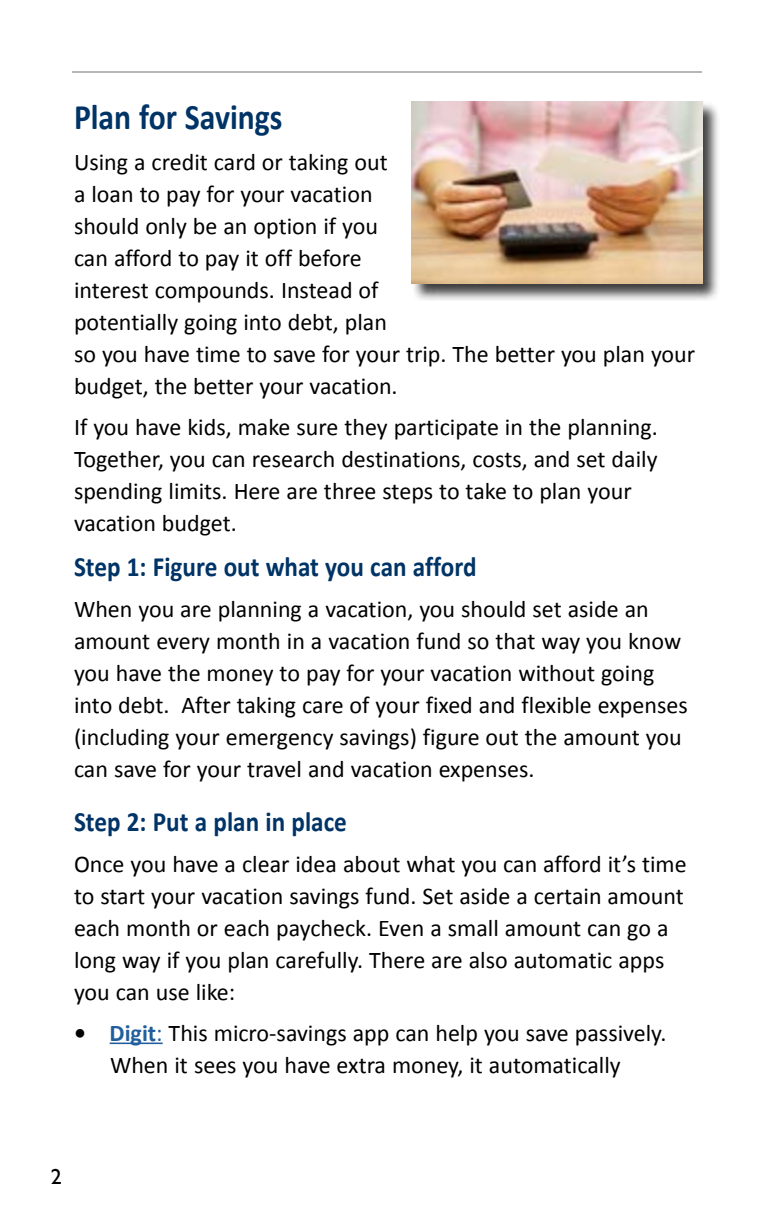
<style>
.page{position:relative;width:774px;height:1224px;background:#fff}
.page>*{position:absolute;margin:0;border:0;box-sizing:border-box;transform-origin:0 0}
.t1{font:700 36px "Calibri";color:#036;scale:.88 1}
.t2{font:700 28px "Calibri";color:#036;scale:.9 1}
.t3{font:24px/32px "Calibri";color:#000}
.t4{font:22px "Gill Sans Std";color:#000}
.s1{font-weight:700}
.s2{font-weight:700;color:#215e9e}
.s3{color:#215e9e}
</style>
<div class="page">
<hr style="left:72px;top:72px;width:630px;height:1px;background:#6d6e71">
<hr style="left:110px;top:1043px;width:53px;height:1px;background:#215e9e">
<div style="left:412px;top:101px;width:308px;height:200px;background:#000;opacity:.75"></div>
<img style="left:412px;top:102px;width:290px;height:182px">
<h1 class="t1" style="left:74px;top:91px;width:238px">Plan for Savings</h1>
<p class="t3" style="left:74px;top:145px;width:623px">Using a credit card or taking out<br>a loan to pay for your vacation<br>should only be an option if you<br>can afford to pay it off before<br>interest compounds. Instead of<br>potentially going into debt, plan<br>so you have time to save for your trip. The better you plan your budget, the better your vacation.</p>
<p class="t3" style="left:74px;top:410px;width:585px">If you have kids, make sure they participate in the planning.<br>Together, you can research destinations, costs, and set daily spending limits. Here are three steps to take to plan your vacation budget.</p>
<p class="t2" style="left:74px;top:547px;width:449px">Step 1: Figure out what you can afford</p>
<p class="t3" style="left:74px;top:592px;width:615px">When you are planning a vacation, you should set aside an amount every month in a vacation fund so that way you know you have the money to pay for your vacation without going into debt. After taking care of your fixed and flexible expenses (including your emergency savings) figure out the amount you can save for your travel and vacation expenses.</p>
<p class="t2" style="left:74px;top:802px;width:305px">Step 2: Put a plan in place</p>
<p class="t3" style="left:74px;top:847px;width:614px">Once you have a clear idea about what you can afford it’s time to start your vacation savings fund. Set aside a certain amount each month or each paycheck. Even a small amount can go a long way if you plan carefully. There are also automatic apps you can use like:</p>
<p class="t3" style="left:74px;top:1016px;width:594px;text-align:center"><span class="s1">•</span> <span class="s2">Digit</span><span class="s3">:</span> This micro-savings app can help you save passively.<br>When it sees you have extra money, it automatically</p>
<p class="t4" style="left:51px;top:1164px;width:12px">2</p>
</div>
